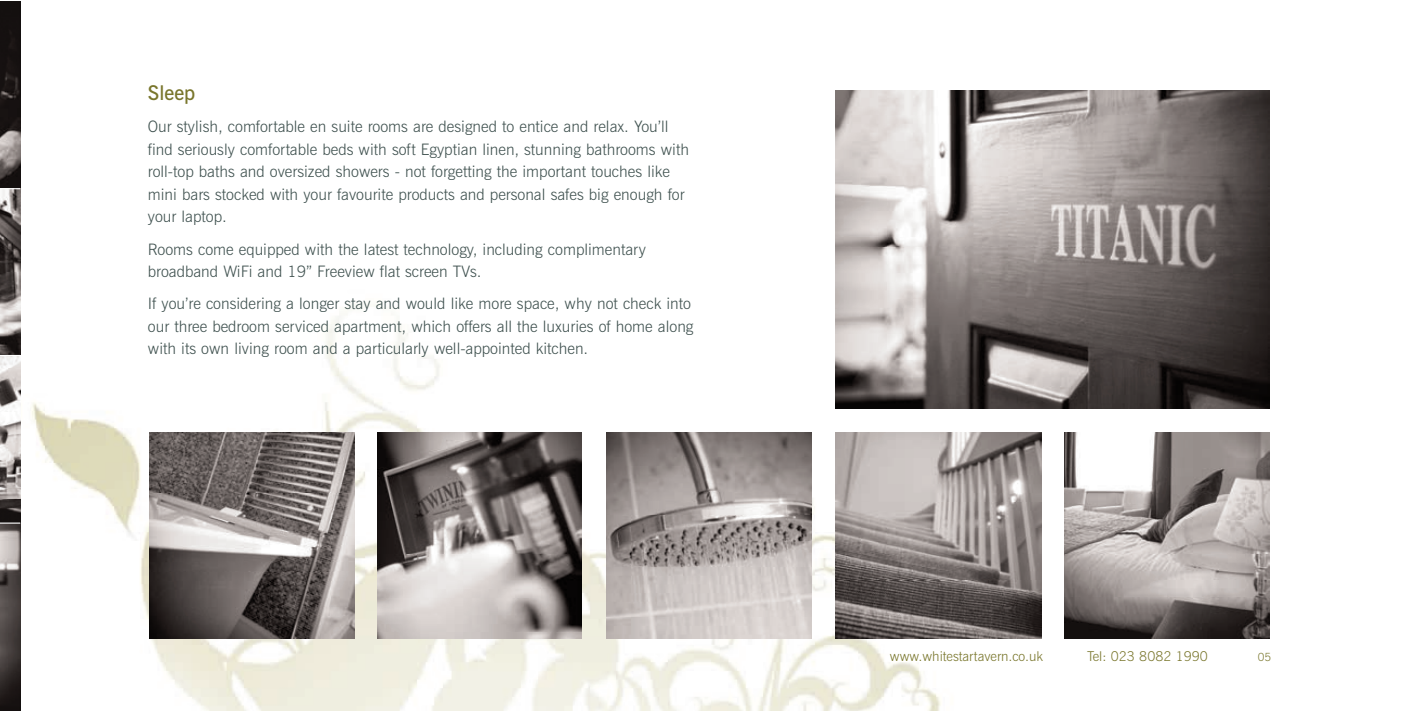
<style>
.page{position:relative;width:1419px;height:711px;background:#fff}
.page>*{position:absolute;margin:0;border:0;box-sizing:border-box;transform-origin:0 0}
.t1{font:600 20.25px "News Gothic BT";color:#79762c}
.t2{font:300 15.75px/22.5px "News Gothic BT";color:#405250}
.t3{font:300 13.5px "News Gothic BT";color:#79762c}
.t4{font:300 11.25px "News Gothic BT";color:#79762c}
</style>
<div class="page">
<img style="left:20px;top:48px;width:1250px;height:662px">
<img style="left:0;top:2px;width:20px;height:186px">
<svg style="left:0;top:189px;width:20px;height:166px;background:#6f6968"></svg>
<img style="left:0;top:356px;width:20px;height:166px">
<svg style="left:0;top:523px;width:20px;height:187px;background:#5b5453"></svg>
<img style="left:1064px;top:432px;width:205px;height:205px">
<img style="left:835px;top:90px;width:434px;height:318px">
<img style="left:835px;top:432px;width:206px;height:205px">
<img style="left:606px;top:432px;width:205px;height:205px">
<img style="left:378px;top:432px;width:203px;height:205px">
<img style="left:149px;top:432px;width:206px;height:205px">
<svg style="left:0;top:522px;width:20px;height:1px"></svg>
<p class="t1" style="left:148px;top:85px;width:49px">Sleep</p>
<p class="t2" style="left:148px;top:117px;width:542px">Our stylish, comfortable en suite rooms are designed to entice and relax. You’ll find seriously comfortable beds with soft Egyptian linen, stunning bathrooms with roll-top baths and oversized showers - not forgetting the important touches like mini bars stocked with your favourite products and personal safes big enough for your laptop.</p>
<p class="t2" style="left:148px;top:239px;width:499px">Rooms come equipped with the latest technology, including complimentary broadband WiFi and 19” Freeview flat screen TVs.</p>
<p class="t2" style="left:148px;top:293px;width:547px">If you’re considering a longer stay and would like more space, why not check into our three bedroom serviced apartment, which offers all the luxuries of home along with its own living room and a particularly well-appointed kitchen.</p>
<p class="t3" style="left:889px;top:651px;width:154px">www.whitestartavern.co.uk</p>
<p class="t3" style="left:1086px;top:651px;width:122px">Tel: 023 8082 1990</p>
<p class="t4" style="left:1257px;top:652px;width:15px">05</p>
</div>
